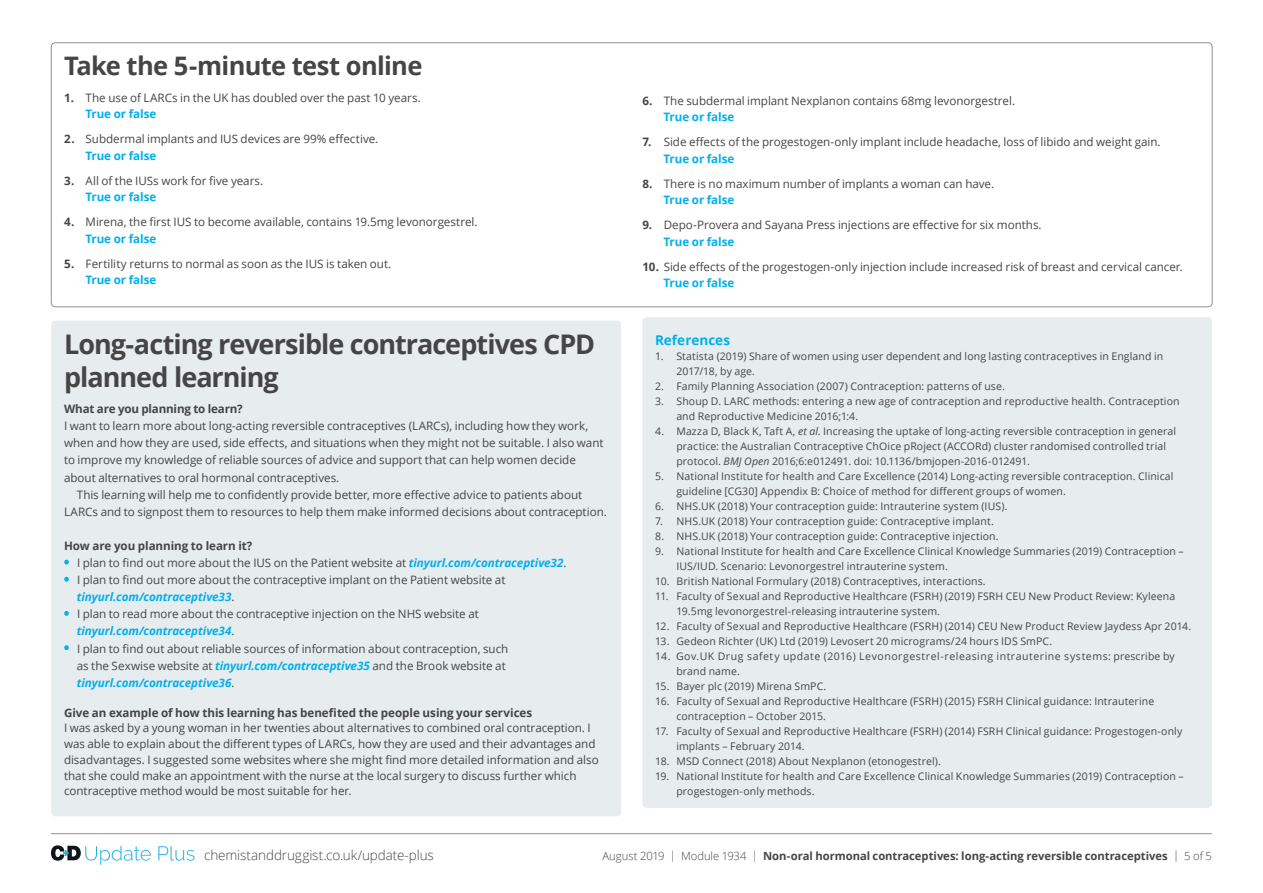
<style>
.page{position:relative;width:1263px;height:893px;background:#fff}
.page>*{position:absolute;margin:0;border:0;box-sizing:border-box;transform-origin:0 0}
.CPD_Heading{font:700 27px/33px "Open Sans";letter-spacing:-.035em;color:#454545}
.sub_heading{font:700 25.5px "Open Sans";letter-spacing:-.03em;color:#454545}
.t1{font:300 13.5px "Open Sans";letter-spacing:-.01em;color:#454545}
.sub_heading-2{font:700 13.5px "Open Sans";letter-spacing:.005em;color:#00b0eb}
.main_text_no_indent{font:11.7px/16.5px "Open Sans";color:#454545}
.main_text{font:11.7px/17.1px "Open Sans";color:#454545}
.sub_-_sub_heading{font:700 11.7px "Open Sans";letter-spacing:-.005em;color:#454545}
.main_text_no_indent-2{font:700 11.7px "Open Sans";letter-spacing:-.005em;color:#454545}
.t2{font:700 11.25px "Open Sans";letter-spacing:-.005em;color:#454545}
.t3{font:10.5px/15px "Open Sans";letter-spacing:.01em;color:#454545}
.t4{font:10.5px/15px "Open Sans";letter-spacing:.05em;color:#454545}
.s1{font-weight:700}
.s2{font-weight:700;color:#00b0eb}
.s3{font-size:13.5px;color:#00b0eb}
.s4{font-weight:700;font-style:italic;color:#00b0eb}
.s5{font-style:italic}
.s6{font-weight:300}
</style>
<div class="page">
<div style="left:51px;top:321px;width:570px;height:495px;background:#e7ecef;border-radius:4px"></div>
<svg style="left:64px;top:559px;width:5px;height:6px"></svg>
<svg style="left:64px;top:576px;width:5px;height:6px"></svg>
<svg style="left:64px;top:611px;width:5px;height:5px"></svg>
<svg style="left:64px;top:645px;width:5px;height:5px"></svg>
<svg style="left:51px;top:845px;width:100px;height:20px"></svg>
<svg style="left:158px;top:846px;width:37px;height:15px"></svg>
<hr style="left:51px;top:833px;width:1161px;height:1px;background:#8f8f8f">
<div style="left:642px;top:317px;width:570px;height:491px;background:#e7ecef;border-radius:4px"></div>
<p class="sub_heading" style="left:64px;top:48px;width:360px">Take the 5-minute test online</p>
<p class="main_text_no_indent" style="left:85px;top:89px;width:337px;text-indent:-21px"><span class="s1">1.</span> The use of LARCs in the UK has doubled over the past 10 years.<br><span class="s2">True or false</span></p>
<p class="main_text_no_indent" style="left:85px;top:131px;width:294px;text-indent:-21px"><span class="s1">2.</span> Subdermal implants and IUS devices are 99% effective.<br><span class="s2">True or false</span></p>
<p class="main_text_no_indent" style="left:85px;top:172px;width:179px;text-indent:-21px"><span class="s1">3.</span> All of the IUSs work for five years.<br><span class="s2">True or false</span></p>
<p class="main_text_no_indent" style="left:85px;top:214px;width:394px;text-indent:-21px"><span class="s1">4.</span> Mirena, the first IUS to become available, contains 19.5mg levonorgestrel.<br><span class="s2">True or false</span></p>
<p class="main_text_no_indent" style="left:85px;top:255px;width:307px;text-indent:-21px"><span class="s1">5.</span> Fertility returns to normal as soon as the IUS is taken out.<br><span class="s2">True or false</span></p>
<p class="CPD_Heading" style="left:64px;top:327px;width:533px">Long-acting reversible contraceptives CPD planned learning</p>
<p class="sub_-_sub_heading" style="left:64px;top:401px;width:180px">What are you planning to learn?</p>
<p class="main_text_no_indent" style="left:64px;top:417px;width:541px;line-height:17.1px">I want to learn more about long-acting reversible contraceptives (LARCs), including how they work, when and how they are used, side effects, and situations when they might not be suitable. I also want to improve my knowledge of reliable sources of advice and support that can help women decide about alternatives to oral hormonal contraceptives.</p>
<p class="main_text" style="left:64px;top:486px;width:544px;text-indent:13px">This learning will help me to confidently provide better, more effective advice to patients about<br>LARCs and to signpost them to resources to help them make informed decisions about contraception.</p>
<p class="main_text_no_indent-2" style="left:64px;top:537px;width:190px">How are you planning to learn it?</p>
<p class="main_text_no_indent" style="left:64px;top:554px;width:504px"><span class="s3">•</span> I plan to find out more about the IUS on the Patient website at <span class="s4">tinyurl.com/contraceptive32</span>.</p>
<p class="main_text_no_indent" style="left:77px;top:571px;width:430px;line-height:17.1px;text-indent:-13px"><span class="s3">•</span> I plan to find out more about the contraceptive implant on the Patient website at <span class="s4">tinyurl.com/contraceptive33</span>.</p>
<p class="main_text_no_indent" style="left:77px;top:605px;width:404px;line-height:17.1px;text-indent:-13px"><span class="s3">•</span> I plan to read more about the contraceptive injection on the NHS website at <span class="s4">tinyurl.com/contraceptive34</span>.</p>
<p class="main_text_no_indent" style="left:77px;top:639px;width:433px;line-height:17.1px;text-indent:-13px"><span class="s3">•</span> I plan to find out about reliable sources of information about contraception, such as the Sexwise website at <span class="s4">tinyurl.com/contraceptive35</span> and the Brook website at <span class="s4">tinyurl.com/contraceptive36</span>.</p>
<p class="sub_-_sub_heading" style="left:64px;top:704px;width:470px">Give an example of how this learning has benefited the people using your services</p>
<p class="main_text_no_indent" style="left:64px;top:720px;width:536px;line-height:15.8px">I was asked by a young woman in her twenties about alternatives to combined oral contraception. I was able to explain about the different types of LARCs, how they are used and their advantages and disadvantages. I suggested some websites where she might find more detailed information and also that she could make an appointment with the nurse at the local surgery to discuss further which contraceptive method would be most suitable for her.</p>
<p class="main_text_no_indent" style="left:664px;top:92px;width:353px;text-indent:-21px"><span class="s1">6.</span> The subdermal implant Nexplanon contains 68mg levonorgestrel.<br><span class="s2">True or false</span></p>
<p class="main_text_no_indent" style="left:664px;top:133px;width:498px;text-indent:-21px"><span class="s1">7.</span> Side effects of the progestogen-only implant include headache, loss of libido and weight gain.<br><span class="s2">True or false</span></p>
<p class="main_text_no_indent" style="left:664px;top:175px;width:332px;text-indent:-21px"><span class="s1">8.</span> There is no maximum number of implants a woman can have.<br><span class="s2">True or false</span></p>
<p class="main_text_no_indent" style="left:664px;top:216px;width:380px;text-indent:-21px"><span class="s1">9.</span> Depo-Provera and Sayana Press injections are effective for six months.<br><span class="s2">True or false</span></p>
<p class="main_text_no_indent" style="left:664px;top:258px;width:521px;text-indent:-21px"><span class="s1">10.</span> Side effects of the progestogen-only injection include increased risk of breast and cervical cancer.<br><span class="s2">True or false</span></p>
<p class="sub_heading-2" style="left:655px;top:330px;width:76px">References</p>
<p class="t3" style="left:676px;top:348px;width:488px;text-indent:-21px">1. Statista (2019) Share of women using user dependent and long lasting contraceptives in England in<br>2017/18, by age.</p>
<p class="t3" style="left:655px;top:378px;width:351px">2. Family Planning Association (2007) Contraception: patterns of use.</p>
<p class="t3" style="left:676px;top:393px;width:505px;text-indent:-21px">3. Shoup D. LARC methods: entering a new age of contraception and reproductive health. Contraception and Reproductive Medicine 2016;1:4.</p>
<p class="t3" style="left:676px;top:423px;width:501px;text-indent:-21px">4. Mazza D, Black K, Taft A, <span class="s5">et al</span>. Increasing the uptake of long-acting reversible contraception in general practice: the Australian Contraceptive ChOice pRoject (ACCORd) cluster randomised controlled trial protocol. <span class="s5">BMJ Open</span> 2016;6:e012491. doi: 10.1136/bmjopen-2016-012491.</p>
<p class="t3" style="left:676px;top:468px;width:499px;text-indent:-21px">5. National Institute for health and Care Excellence (2014) Long-acting reversible contraception. Clinical guideline [CG30] Appendix B: Choice of method for different groups of women.</p>
<p class="t3" style="left:655px;top:498px;width:354px">6. NHS.UK (2018) Your contraception guide: Intrauterine system (IUS).</p>
<p class="t3" style="left:655px;top:513px;width:340px">7. NHS.UK (2018) Your contraception guide: Contraceptive implant.</p>
<p class="t3" style="left:655px;top:528px;width:345px">8. NHS.UK (2018) Your contraception guide: Contraceptive injection.</p>
<p class="t3" style="left:676px;top:543px;width:509px;text-indent:-21px">9. National Institute for health and Care Excellence Clinical Knowledge Summaries (2019) Contraception –<br>IUS/IUD. Scenario: Levonorgestrel intrauterine system.</p>
<p class="t3" style="left:655px;top:573px;width:332px">10. British National Formulary (2018) Contraceptives, interactions.</p>
<p class="t3" style="left:676px;top:588px;width:500px;text-indent:-21px">11. Faculty of Sexual and Reproductive Healthcare (FSRH) (2019) FSRH CEU New Product Review: Kyleena<br>19.5mg levonorgestrel-releasing intrauterine system.</p>
<p class="t3" style="left:655px;top:618px;width:538px">12. Faculty of Sexual and Reproductive Healthcare (FSRH) (2014) CEU New Product Review Jaydess Apr 2014.</p>
<p class="t3" style="left:655px;top:633px;width:399px">13. Gedeon Richter (UK) Ltd (2019) Levosert 20 micrograms/24 hours IDS SmPC.</p>
<p class="t4" style="left:676px;top:648px;width:500px;text-indent:-21px">14. Gov.UK Drug safety update (2016) Levonorgestrel-releasing intrauterine systems: prescribe by brand name.</p>
<p class="t3" style="left:655px;top:678px;width:173px">15. Bayer plc (2019) Mirena SmPC.</p>
<p class="t3" style="left:676px;top:693px;width:479px;text-indent:-21px">16. Faculty of Sexual and Reproductive Healthcare (FSRH) (2015) FSRH Clinical guidance: Intrauterine contraception – October 2015.</p>
<p class="t3" style="left:676px;top:723px;width:508px;text-indent:-21px">17. Faculty of Sexual and Reproductive Healthcare (FSRH) (2014) FSRH Clinical guidance: Progestogen-only implants – February 2014.</p>
<p class="t3" style="left:655px;top:753px;width:287px">18. MSD Connect (2018) About Nexplanon (etonogestrel).</p>
<p class="t3" style="left:676px;top:768px;width:509px;text-indent:-21px">19. National Institute for health and Care Excellence Clinical Knowledge Summaries (2019) Contraception – progestogen-only methods.</p>
<p class="t1" style="left:204px;top:846px;width:231px">chemistanddruggist.co.uk/update-plus</p>
<p class="t2" style="left:602px;top:848px;width:611px"><span class="s6">August 2019 | Module 1934 |</span> Non-oral hormonal contraceptives: long-acting reversible contraceptives <span class="s6">| 5 of 5</span></p>
</div>
